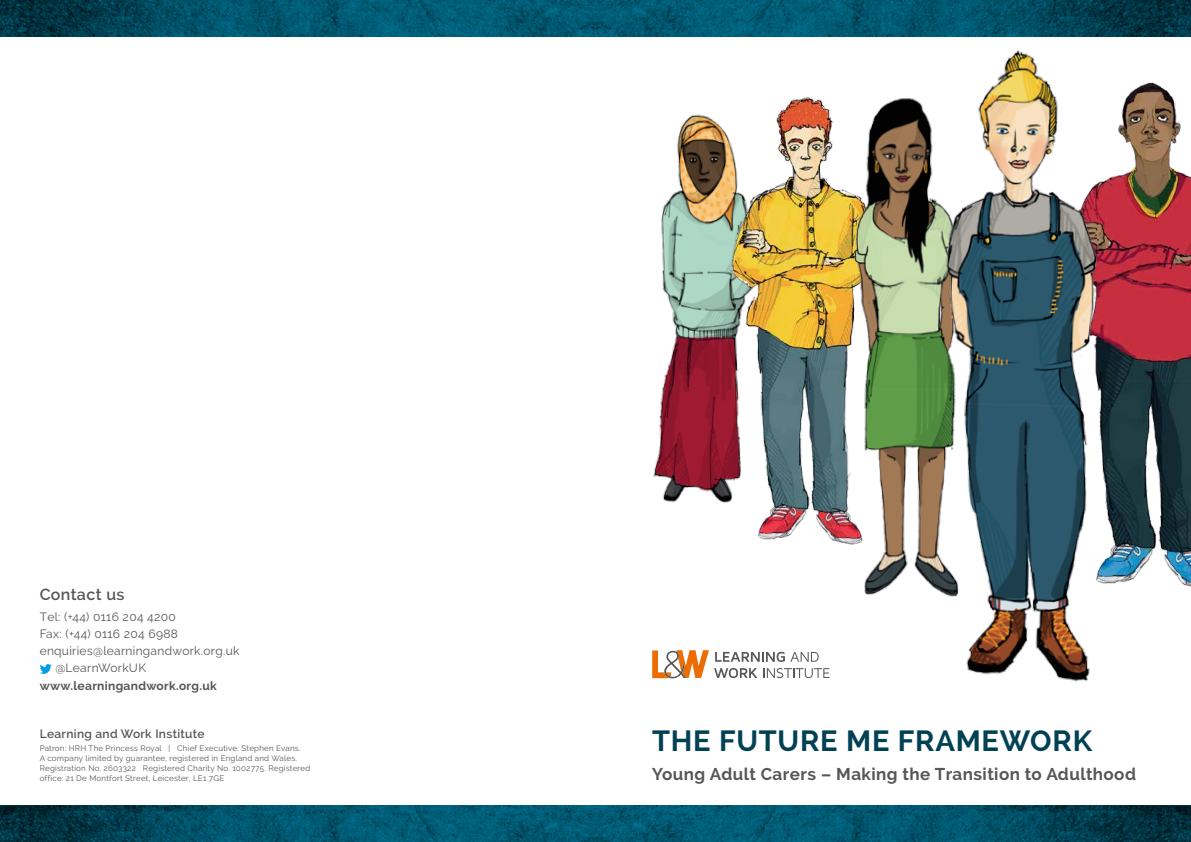
<style>
.page{position:relative;width:1191px;height:842px;background:#fff}
.page>*{position:absolute;margin:0;border:0;box-sizing:border-box;transform-origin:0 0}
.t1{font:700 29px "Raleway";letter-spacing:.025em;color:#004153}
.t2{font:700 17px "Raleway";letter-spacing:.025em;color:#575756}
.t3{font:600 16px "Raleway";letter-spacing:.025em;color:#575756}
.t4{font:12px "Raleway";letter-spacing:.025em;color:#575756}
.t5{font:700 12px "Raleway";letter-spacing:.025em;color:#575756}
.t6{font:600 12px "Raleway";letter-spacing:.025em;color:#575756}
.t7{font:8px/10px "Raleway";letter-spacing:.025em;color:#575756}
</style>
<div class="page">
<img style="left:596px;top:0;width:595px;height:37px">
<img style="left:596px;top:806px;width:595px;height:36px">
<img style="left:0;top:0;width:596px;height:37px">
<img style="left:0;top:806px;width:596px;height:36px">
<svg style="left:40px;top:664px;width:12px;height:10px"></svg>
<svg style="left:652px;top:650px;width:177px;height:28px"></svg>
<img style="left:653px;top:114px;width:77px;height:389px">
<img style="left:730px;top:97px;width:94px;height:443px">
<img style="left:1147px;top:82px;width:44px;height:505px">
<img style="left:824px;top:98px;width:82px;height:497px">
<img style="left:906px;top:11px;width:241px;height:671px">
<h3 class="t3" style="left:40px;top:586px;width:86px">Contact us</h3>
<h3 class="t4" style="left:40px;top:609px;width:138px">Tel: (+44) 0116 204 4200</h3>
<h3 class="t4" style="left:40px;top:627px;width:140px">Fax: (+44) 0116 204 6988</h3>
<h3 class="t4" style="left:40px;top:644px;width:201px">enquiries@learningandwork.org.uk</h3>
<h3 class="t4" style="left:55px;top:661px;width:92px">@LearnWorkUK</h3>
<h3 class="t5" style="left:40px;top:678px;width:179px">www.learningandwork.org.uk</h3>
<h3 class="t6" style="left:40px;top:727px;width:166px">Learning and Work Institute</h3>
<p class="t7" style="left:40px;top:743px;width:272px">Patron: HRH The Princess Royal | Chief Executive: Stephen Evans.<br>A company limited by guarantee, registered in England and Wales.<br>Registration No. 2603322 Registered Charity No. 1002775. Registered office: 21 De Montfort Street, Leicester, LE1 7GE</p>
<h1 class="t1" style="left:652px;top:724px;width:441px">THE FUTURE ME FRAMEWORK</h1>
<h2 class="t2" style="left:652px;top:764px;width:485px">Young Adult Carers – Making the Transition to Adulthood</h2>
</div>
